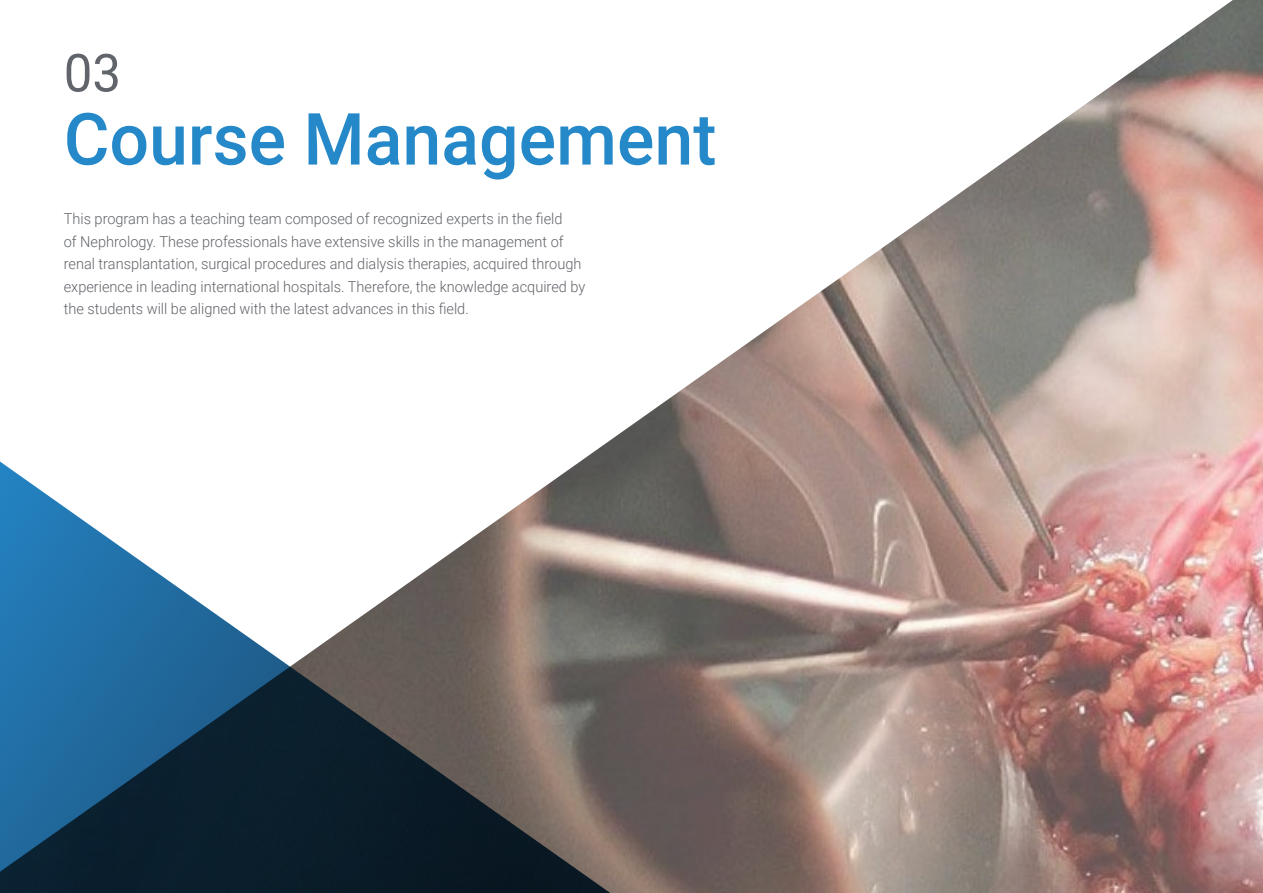
<style>
.page{position:relative;width:1263px;height:893px;background:#fff}
.page>*{position:absolute;margin:0;border:0;box-sizing:border-box;transform-origin:0 0}
.t1{font:500 72px "Roboto";color:#2488c9}
.t2{font:52.5px "Roboto";color:#61646a}
.t3{font:300 15px/22.5px "Roboto";color:#61646a}
</style>
<div class="page">
<img style="left:602px;top:0;width:661px;height:893px">
<svg style="left:0;top:446px;width:640px;height:447px"></svg>
<h2 class="t2" style="left:64px;top:36px;width:59px">03</h2>
<h1 class="t1" style="left:64px;top:89px;width:654px">Course Management</h1>
<p class="t3" style="left:64px;top:207px;width:523px">This program has a teaching team composed of recognized experts in the field<br>of Nephrology. These professionals have extensive skills in the management of renal transplantation, surgical procedures and dialysis therapies, acquired through experience in leading international hospitals. Therefore, the knowledge acquired by the students will be aligned with the latest advances in this field.</p>
</div>
